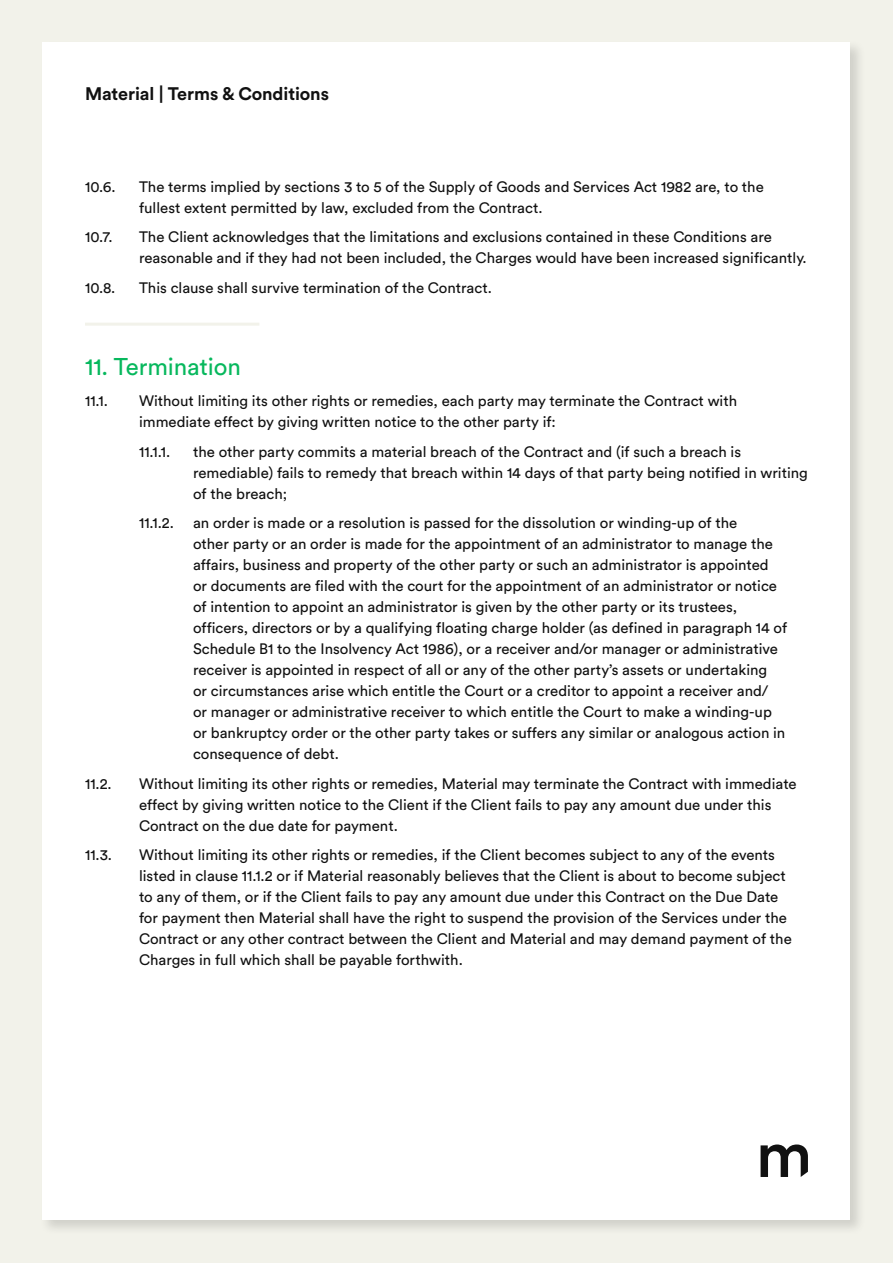
<style>
.page{position:relative;width:893px;height:1263px;background:#f2f2ea}
.page>*{position:absolute;margin:0;border:0;box-sizing:border-box;transform-origin:0 0}
.t1{font:24px "Circular Std";letter-spacing:-.005em;color:#07b85d}
.t2{font:700 18px "Circular Std";letter-spacing:-.005em;color:#111}
.t3{font:15px/21px "Circular Std";color:#111}
</style>
<div class="page">
<div style="left:40px;top:40px;width:826px;height:1196px;background:#111;opacity:.15"></div>
<div style="left:43px;top:43px;width:807px;height:1177px;background:#fff"></div>
<svg style="left:761px;top:1144px;width:47px;height:33px"></svg>
<hr style="left:85px;top:323px;width:174px;height:3px;background:#f2f2ea">
<p class="t2" style="left:85px;top:82px;width:245px">Material | Terms &amp; Conditions</p>
<p class="t3" style="left:85px;top:176px;width:32px">10.6.</p>
<p class="t3" style="left:139px;top:176px;width:626px">The terms implied by sections 3 to 5 of the Supply of Goods and Services Act 1982 are, to the fullest extent permitted by law, excluded from the Contract.</p>
<p class="t3" style="left:85px;top:226px;width:29px">10.7.</p>
<p class="t3" style="left:139px;top:226px;width:669px">The Client acknowledges that the limitations and exclusions contained in these Conditions are reasonable and if they had not been included, the Charges would have been increased significantly.</p>
<p class="t3" style="left:85px;top:277px;width:32px">10.8.</p>
<p class="t3" style="left:139px;top:277px;width:354px">This clause shall survive termination of the Contract.</p>
<p class="t1" style="left:85px;top:352px;width:157px">11. Termination</p>
<p class="t3" style="left:85px;top:390px;width:24px">11.1.</p>
<p class="t3" style="left:139px;top:390px;width:600px">Without limiting its other rights or remedies, each party may terminate the Contract with immediate effect by giving written notice to the other party if:</p>
<p class="t3" style="left:139px;top:441px;width:33px">11.1.1.</p>
<p class="t3" style="left:193px;top:441px;width:616px">the other party commits a material breach of the Contract and (if such a breach is remediable) fails to remedy that breach within 14 days of that party being notified in writing of the breach;</p>
<p class="t3" style="left:139px;top:512px;width:37px">11.1.2.</p>
<p class="t3" style="left:193px;top:512px;width:596px">an order is made or a resolution is passed for the dissolution or winding-up of the<br>other party or an order is made for the appointment of an administrator to manage the affairs, business and property of the other party or such an administrator is appointed<br>or documents are filed with the court for the appointment of an administrator or notice of intention to appoint an administrator is given by the other party or its trustees, officers, directors or by a qualifying floating charge holder (as defined in paragraph 14 of Schedule B1 to the Insolvency Act 1986), or a receiver and/or manager or administrative receiver is appointed in respect of all or any of the other party’s assets or undertaking<br>or circumstances arise which entitle the Court or a creditor to appoint a receiver and/<br>or manager or administrative receiver to which entitle the Court to make a winding-up or bankruptcy order or the other party takes or suffers any similar or analogous action in consequence of debt.</p>
<p class="t3" style="left:85px;top:773px;width:28px">11.2.</p>
<p class="t3" style="left:139px;top:773px;width:659px">Without limiting its other rights or remedies, Material may terminate the Contract with immediate effect by giving written notice to the Client if the Client fails to pay any amount due under this<br>Contract on the due date for payment.</p>
<p class="t3" style="left:85px;top:844px;width:28px">11.3.</p>
<p class="t3" style="left:139px;top:844px;width:654px">Without limiting its other rights or remedies, if the Client becomes subject to any of the events listed in clause 11.1.2 or if Material reasonably believes that the Client is about to become subject to any of them, or if the Client fails to pay any amount due under this Contract on the Due Date for payment then Material shall have the right to suspend the provision of the Services under the Contract or any other contract between the Client and Material and may demand payment of the Charges in full which shall be payable forthwith.</p>
</div>
